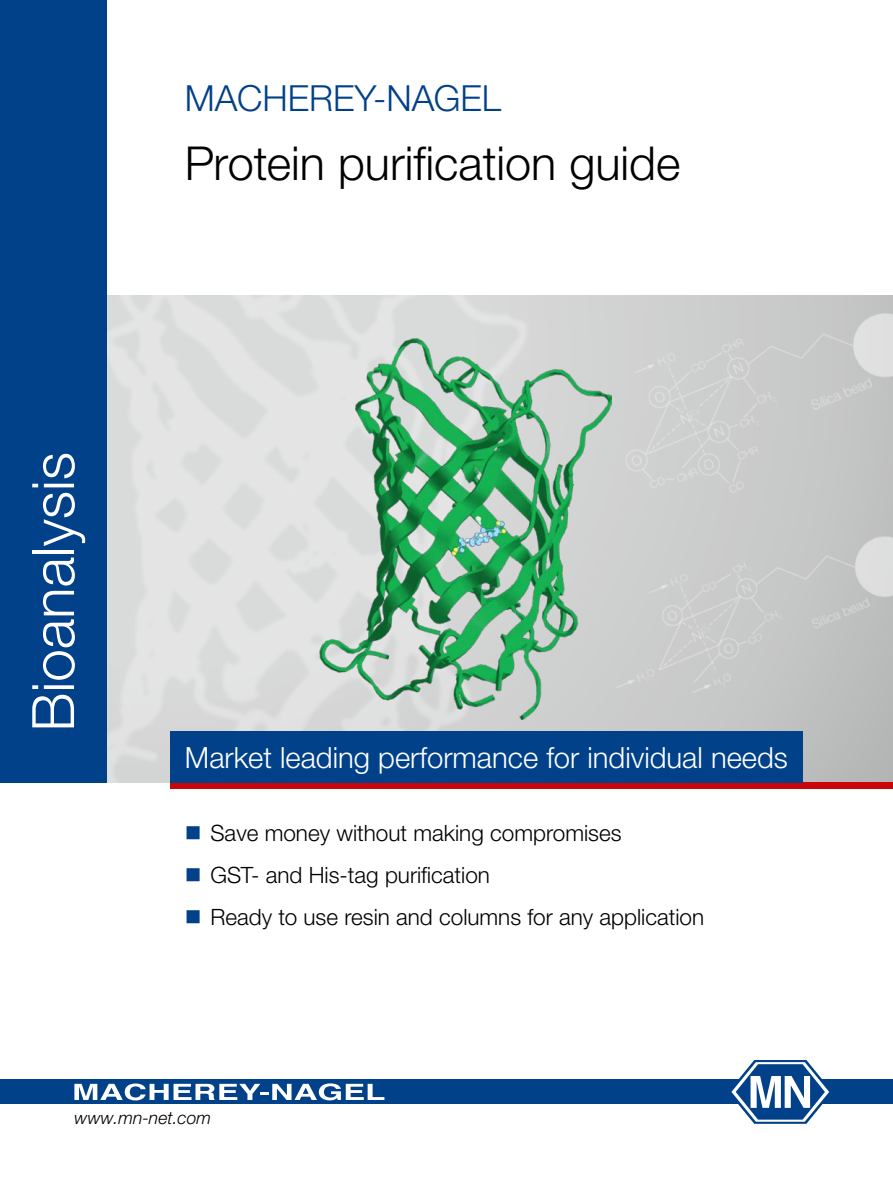
<style>
.page{position:relative;width:893px;height:1191px;background:#fff}
.page>*{position:absolute;margin:0;border:0;box-sizing:border-box;transform-origin:0 0}
.t1{font:300 58.5px "Helvetica Neue LTW1 G";color:#fff}
.t2{font:300 46.8px "Helvetica Neue LTW1 G";color:#000}
.t3{font:300 36px "Helvetica Neue LTW1 G";color:#004189}
.t4{font:300 29.25px "Helvetica Neue LTW1 G";color:#fff}
.t5{font:300 22.5px "Helvetica Neue LTW1 G";color:#000}
.t6{font:italic 300 17.55px "Helvetica Neue LTW1 G";color:#000}
.s1{color:#004189}
</style>
<div class="page">
<div style="left:442px;top:1079px;width:451px;height:25px;background:#004189"></div>
<svg style="left:731px;top:1060px;width:99px;height:63px"></svg>
<div style="left:0;top:1079px;width:451px;height:25px;background:#004189"></div>
<svg style="left:74px;top:1083px;width:310px;height:17px"></svg>
<img style="left:106px;top:296px;width:465px;height:486px">
<img style="left:571px;top:296px;width:322px;height:186px">
<img style="left:562px;top:482px;width:331px;height:264px">
<div style="left:170px;top:782px;width:723px;height:7px;background:#c9070a"></div>
<div style="left:170px;top:731px;width:633px;height:51px;background:#004189"></div>
<div style="left:0;top:0;width:106px;height:782px;background:#004189"></div>
<img style="left:319px;top:338px;width:292px;height:382px">
<h3 class="t3" style="left:185px;top:76px;width:318px">MACHEREY-NAGEL</h3>
<h2 class="t2" style="left:185px;top:135px;width:497px">Protein purification guide</h2>
<h1 class="t1" style="left:17px;top:731px;width:281px;rotate:-90deg">Bioanalysis</h1>
<h3 class="t4" style="left:185px;top:739px;width:604px">Market leading performance for individual needs</h3>
<p class="t5" style="left:185px;top:819px;width:438px"><span class="s1">■</span> Save money without making compromises</p>
<p class="t5" style="left:185px;top:861px;width:307px"><span class="s1">■</span> GST- and His-tag purification</p>
<p class="t5" style="left:185px;top:903px;width:521px"><span class="s1">■</span> Ready to use resin and columns for any application</p>
<p class="t6" style="left:64px;top:1107px;width:138px">www.mn-net.com</p>
<p class="t6" style="left:74px;top:1107px;width:138px">www.mn-net.com</p>
</div>
